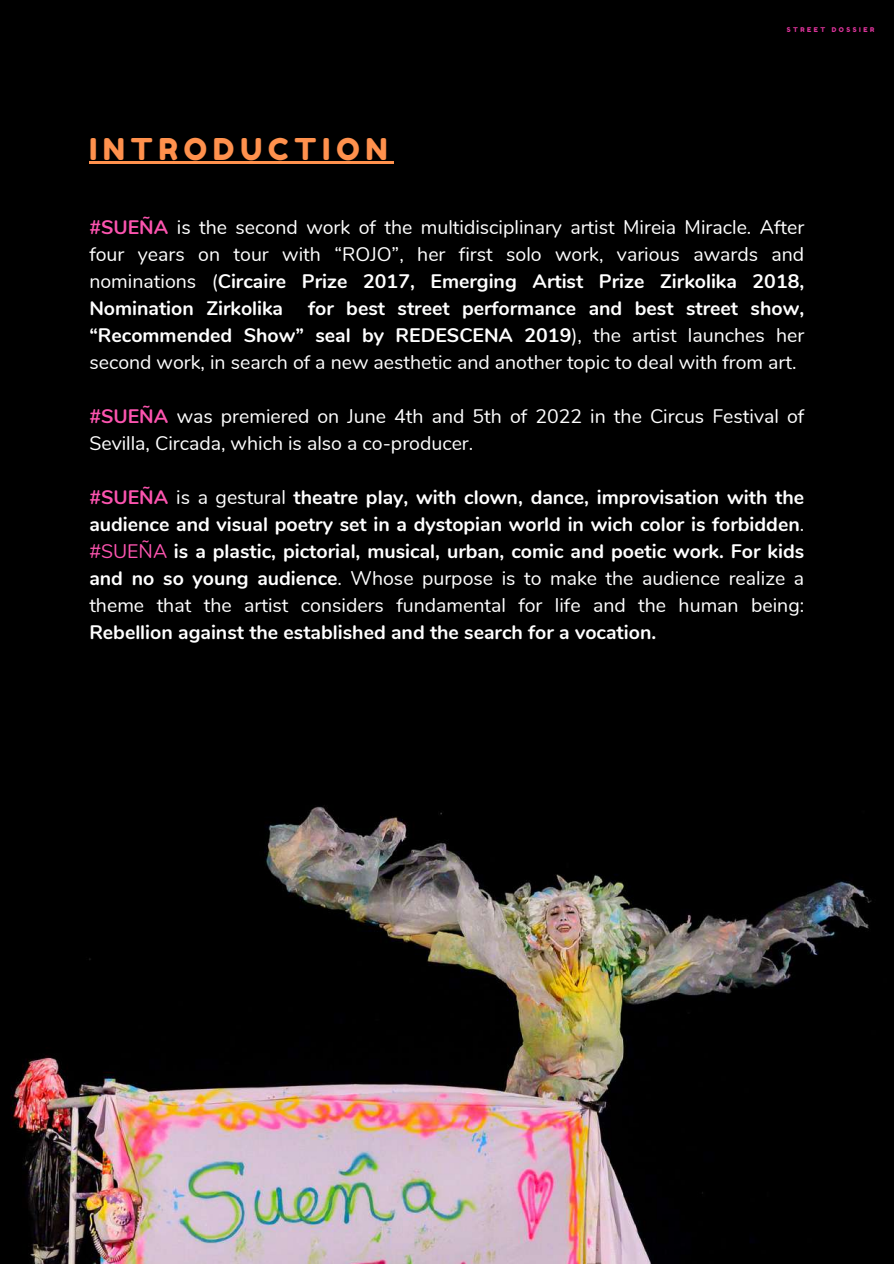
<style>
.page{position:relative;width:894px;height:1264px;background:#fff}
.page>*{position:absolute;margin:0;border:0;box-sizing:border-box;transform-origin:0 0}
.t1{font:30px "Fredoka One";letter-spacing:.2em;color:#ff914d}
.t2{font:19.5px/27px "Nunito";color:#fff;text-align:justify}
.t3{font:700 19.5px/27px "Nunito";color:#fff;text-align:justify}
.t4{font:6.6px "Fredoka One";letter-spacing:.38em;color:#db349a}
.s1{font-weight:700;color:#fc54af}
.s2{font-weight:700}
.s3{color:#fc54af}
.s4{font-weight:400}
.s5{font-weight:400;color:#fc54af}
</style>
<div class="page">
<img style="left:0;top:747px;width:893px;height:516px">
<div style="left:0;top:0;width:892px;height:777px;background:#000"></div>
<hr style="left:89px;top:162px;width:304px;height:2px;background:#ff914d">
<h1 class="t1" style="left:89px;top:130px;width:299px">INTRODUCTION</h1>
<p class="t4" style="left:786px;top:26px;width:89px">STREET DOSSIER</p>
<p class="t2" style="left:89px;top:214px;width:716px"><span class="s1">#SUEÑA</span> is the second work of the multidisciplinary artist Mireia Miracle. After four years on tour with “ROJO”, her first solo work, various awards and nominations (<span class="s2">Circaire Prize 2017, Emerging Artist Prize Zirkolika 2018, Nomination Zirkolika</span></p>
<p class="t2" style="left:89px;top:295px;width:716px;text-indent:219px"><span class="s2">for best street performance and best street show, “Recommended Show” seal by REDESCENA 2019</span>), the artist launches her second work, in search of a new aesthetic and another topic to deal with from art.</p>
<p class="t2" style="left:89px;top:403px;width:716px"><span class="s1">#SUEÑA</span> was premiered on June 4th and 5th of 2022 in the Circus Festival of<br>Sevilla, Circada, which is also a co-producer.</p>
<p class="t3" style="left:89px;top:484px;width:716px"><span class="s3">#SUEÑA</span> <span class="s4">is a gestural</span> theatre play, with clown, dance, improvisation with the audience and visual poetry set in a dystopian world in wich color is forbidden<span class="s4">. </span><span class="s5">#SUEÑA</span> is a plastic, pictorial, musical, urban, comic and poetic work. For kids and no so young audience<span class="s4">. Whose purpose is to make the audience realize a theme that the artist considers fundamental for life and the human being:</span></p>
<p class="t3" style="left:89px;top:619px;width:568px">Rebellion against the established and the search for a vocation.</p>
</div>
